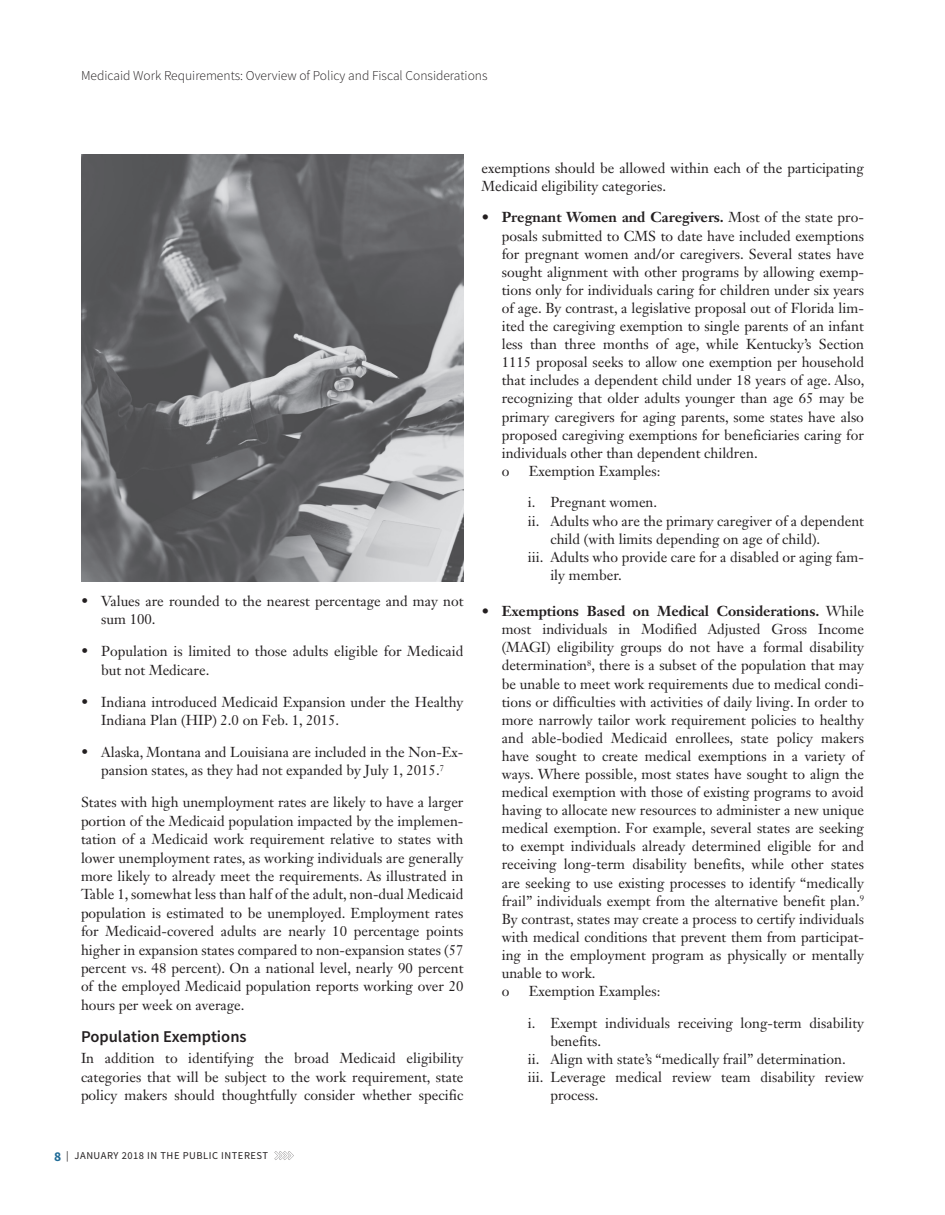
<style>
.page{position:relative;width:945px;height:1215px;background:#fff}
.page>*{position:absolute;margin:0;border:0;box-sizing:border-box;transform-origin:0 0}
.t1{font:600 16.5px "Source Sans Pro";color:#231f20}
.t2{font:14.25px/18.1px "Janson Text LT Std";color:#231f20}
.t3{font:300 13.5px "Source Sans Pro";color:#231f20}
.t4{font:10.5px "Source Sans Pro";letter-spacing:.05em;color:#231f20}
.s1{font-weight:700}
.s2{font-weight:700;font-size:13.5px;color:#1f6b97}
</style>
<div class="page">
<svg style="left:274px;top:1151px;width:20px;height:9px"></svg>
<img style="left:81px;top:154px;width:383px;height:428px">
<p class="t3" style="left:81px;top:67px;width:408px">Medicaid Work Requirements: Overview of Policy and Fiscal Considerations</p>
<p class="t2" style="left:101px;top:592px;width:364px;text-indent:-20px">• Values are rounded to the nearest percentage and may not sum 100.</p>
<p class="t2" style="left:101px;top:642px;width:364px;text-indent:-20px">• Population is limited to those adults eligible for Medicaid but not Medicare.</p>
<p class="t2" style="left:101px;top:692px;width:364px;text-indent:-20px">• Indiana introduced Medicaid Expansion under the Healthy<br>Indiana Plan (HIP) 2.0 on Feb. 1, 2015.</p>
<p class="t2" style="left:81px;top:743px;width:384px;text-align:center">• Alaska, Montana and Louisiana are included in the Non-Ex&shy;pansion states, as they had not expanded by July 1, 2015.<sup>7</sup></p>
<p class="t2" style="left:81px;top:793px;width:384px;text-align:justify">States with high unemployment rates are likely to have a larger portion of the Medicaid population impacted by the implemen&shy;tation of a Medicaid work requirement relative to states with lower unemployment rates, as working individuals are generally more likely to already meet the requirements. As illustrated in Table 1, somewhat less than half of the adult, non-dual Medicaid population is estimated to be unemployed. Employment rates for Medicaid-covered adults are nearly 10 percentage points higher in expansion states compared to non-expansion states (57 percent vs. 48 percent). On a national level, nearly 90 percent of the employed Medicaid population reports working over 20 hours per week on average.</p>
<p class="t1" style="left:81px;top:1026px;width:167px">Population Exemptions</p>
<p class="t2" style="left:81px;top:1049px;width:384px;text-align:justify">In addition to identifying the broad Medicaid eligibility categories that will be subject to the work requirement, state policy makers should thoughtfully consider whether specific</p>
<p class="t2" style="left:481px;top:159px;width:384px">exemptions should be allowed within each of the participating<br>Medicaid eligibility categories.</p>
<p class="t2" style="left:502px;top:208px;width:364px;text-indent:-20px"><span class="s1">• Pregnant Women and Caregivers.</span> Most of the state pro&shy;posals submitted to CMS to date have included exemptions for pregnant women and/or caregivers. Several states have sought alignment with other programs by allowing exemp&shy;tions only for individuals caring for children under six years of age. By contrast, a legislative proposal out of Florida lim&shy;ited the caregiving exemption to single parents of an infant less than three months of age, while Kentucky’s Section 1115 proposal seeks to allow one exemption per household that includes a dependent child under 18 years of age. Also, recognizing that older adults younger than age 65 may be primary caregivers for aging parents, some states have also proposed caregiving exemptions for beneficiaries caring for individuals other than dependent children.<br>o</p>
<p class="t2" style="left:529px;top:462px;width:133px">Exemption Examples:</p>
<p class="t2" style="left:528px;top:493px;width:131px">i. Pregnant women.</p>
<p class="t2" style="left:528px;top:511px;width:338px">ii. Adults who are the primary caregiver of a dependent</p>
<p class="t2" style="left:550px;top:530px;width:271px">child (with limits depending on age of child).</p>
<p class="t2" style="left:528px;top:548px;width:338px">iii. Adults who provide care for a disabled or aging fam-</p>
<p class="t2" style="left:550px;top:566px;width:73px">ily member.</p>
<p class="t2" style="left:502px;top:602px;width:364px;text-indent:-20px"><span class="s1">• Exemptions Based on Medical Considerations.</span> While most individuals in Modified Adjusted Gross Income (MAGI) eligibility groups do not have a formal disability determination<sup>8</sup>, there is a subset of the population that may be unable to meet work requirements due to medical condi&shy;tions or difficulties with activities of daily living. In order to more narrowly tailor work requirement policies to healthy and able-bodied Medicaid enrollees, state policy makers have sought to create medical exemptions in a variety of ways. Where possible, most states have sought to align the medical exemption with those of existing programs to avoid having to allocate new resources to administer a new unique medical exemption. For example, several states are seeking to exempt individuals already determined eligible for and receiving long-term disability benefits, while other states are seeking to use existing processes to identify “medically frail” individuals exempt from the alternative benefit plan.<sup>9<br></sup>By contrast, states may create a process to certify individuals with medical conditions that prevent them from participat&shy;ing in the employment program as physically or mentally unable to work.<br>o</p>
<p class="t2" style="left:529px;top:982px;width:133px">Exemption Examples:</p>
<p class="t2" style="left:528px;top:1014px;width:338px">i. Exempt individuals receiving long-term disability</p>
<p class="t2" style="left:550px;top:1032px;width:52px">benefits.</p>
<p class="t2" style="left:528px;top:1050px;width:320px">ii. Align with state’s “medically frail” determination.</p>
<p class="t2" style="left:528px;top:1068px;width:338px">iii. Leverage medical review team disability review</p>
<p class="t2" style="left:550px;top:1086px;width:50px">process.</p>
<p class="t4" style="left:54px;top:1149px;width:216px"><span class="s2">8</span> | JANUARY 2018 IN THE PUBLIC INTEREST</p>
</div>
